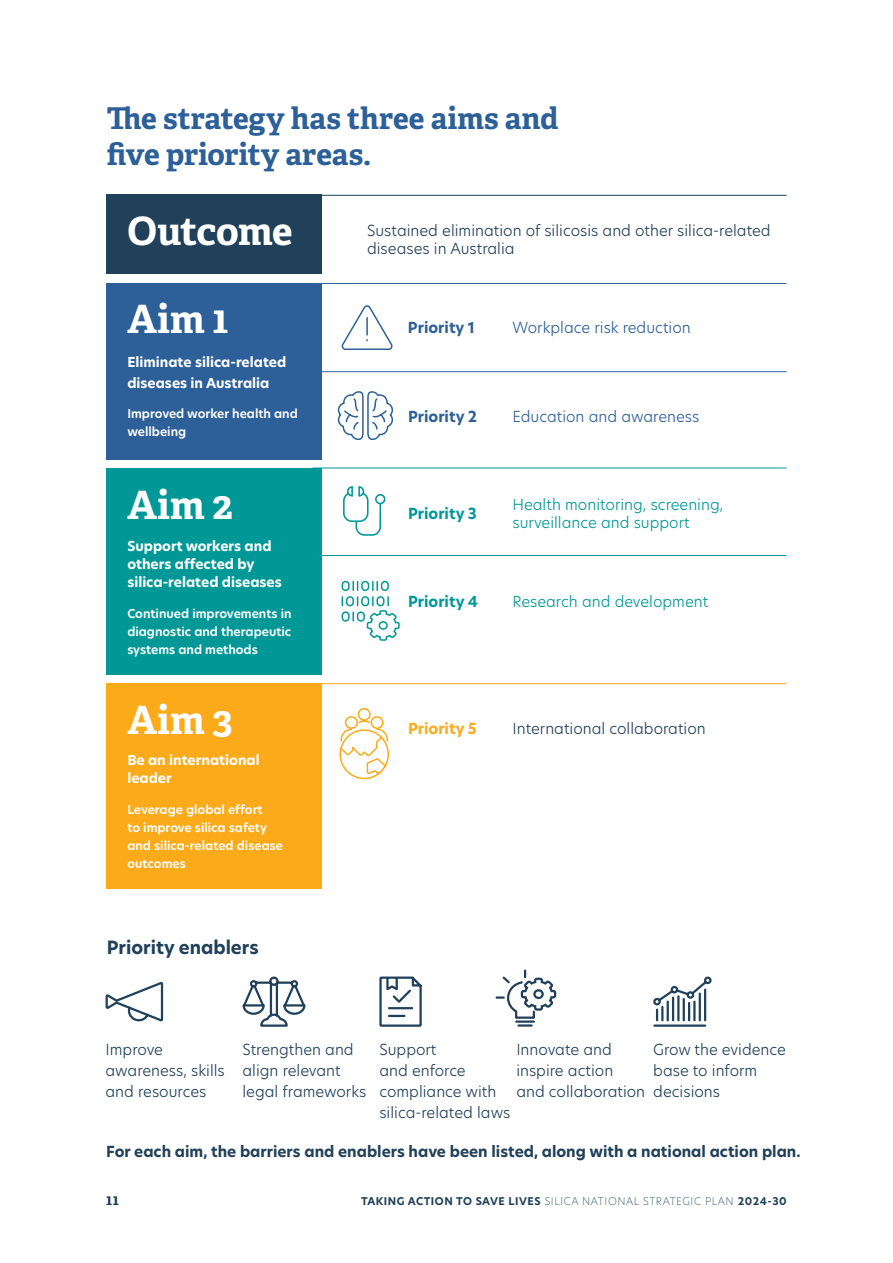
<style>
.page{position:relative;width:893px;height:1263px;background:#fff}
.page>*{position:absolute;margin:0;border:0;box-sizing:border-box;transform-origin:0 0}
.t1{font:700 39px "Adelle";color:#fff}
.t2{font:700 30px/36px "Adelle";color:#2d6098}
.t3{font:700 18px "New Hero";color:#21415a}
.t4{font:300 15px/21px "New Hero";color:#21415a}
.t5{font:700 15px "New Hero";color:#21415a}
.t6{font:300 15px/18px "New Hero";color:#009897}
.t7{font:300 15px "New Hero";color:#2d6098}
.t8{font:700 15px "New Hero";color:#2d6098}
.t9{font:700 15px "New Hero";color:#009897}
.t10{font:700 15px "New Hero";color:#fbaa19}
.t11{font:700 15px "Adelle";color:#21415a}
.t12{font:700 13.5px/18px "New Hero";color:#fff}
.t13{font:600 12px/18px "New Hero";color:#fff}
.t14{font:700 10.5px "New Hero";letter-spacing:.05em;color:#21415a}
.s1{font-weight:200}
</style>
<div class="page">
<div style="left:106px;top:283px;width:216px;height:177px;background:#2d6098"></div>
<div style="left:106px;top:195px;width:216px;height:79px;background:#21415a"></div>
<div style="left:106px;top:683px;width:216px;height:206px;background:#fbaa19"></div>
<div style="left:106px;top:468px;width:216px;height:207px;background:#009897"></div>
<div style="left:375px;top:494px;width:10px;height:10px;border:2px solid #009897;border-radius:50%"></div>
<svg style="left:343px;top:486px;width:39px;height:50px"></svg>
<hr style="left:312px;top:283px;width:474px;height:1px;background:#2d6098">
<hr style="left:313px;top:195px;width:474px;height:1px;background:#21415a">
<hr style="left:312px;top:371px;width:474px;height:1px;background:#2d6098">
<hr style="left:313px;top:468px;width:474px;height:1px;background:#009897">
<hr style="left:312px;top:555px;width:474px;height:1px;background:#009897">
<hr style="left:312px;top:683px;width:474px;height:1px;background:#fbaa19">
<svg style="left:105px;top:982px;width:59px;height:40px"></svg>
<svg style="left:337px;top:391px;width:57px;height:50px"></svg>
<svg style="left:242px;top:976px;width:64px;height:51px"></svg>
<svg style="left:379px;top:976px;width:43px;height:51px"></svg>
<svg style="left:653px;top:976px;width:59px;height:51px"></svg>
<hr style="left:516px;top:1020px;width:18px;height:3px;background:#21415a">
<hr style="left:518px;top:1024px;width:14px;height:3px;background:#21415a">
<svg style="left:497px;top:970px;width:60px;height:49px"></svg>
<div style="left:533px;top:989px;width:11px;height:10px;border:2px solid #21415a;border-radius:50%"></div>
<svg style="left:339px;top:708px;width:50px;height:72px"></svg>
<svg style="left:341px;top:305px;width:52px;height:45px"></svg>
<svg style="left:341px;top:580px;width:59px;height:61px"></svg>
<hr style="left:892px;top:0;width:1px;height:320px;background:#2d6098">
<h2 class="t2" style="left:107px;top:100px;width:453px">The strategy has three aims and five priority areas.</h2>
<h1 class="t1" style="left:128px;top:206px;width:167px">Outcome</h1>
<h1 class="t1" style="left:127px;top:295px;width:103px">Aim 1</h1>
<p class="t12" style="left:127px;top:351px;width:160px;line-height:21px">Eliminate silica-related diseases in Australia</p>
<p class="t13" style="left:127px;top:405px;width:172px">Improved worker health and wellbeing</p>
<h1 class="t1" style="left:127px;top:480px;width:107px">Aim 2</h1>
<p class="t12" style="left:127px;top:537px;width:156px">Support workers and others affected by silica-related diseases</p>
<p class="t13" style="left:127px;top:604px;width:166px;text-align:justify">Continued improvements in diagnostic and therapeutic systems and methods</p>
<h1 class="t1" style="left:127px;top:695px;width:107px">Aim 3</h1>
<p class="t12" style="left:127px;top:751px;width:134px">Be an international leader</p>
<p class="t13" style="left:127px;top:800px;width:157px">Leverage global effort<br>to improve silica safety and silica-related disease outcomes</p>
<p class="t3" style="left:107px;top:935px;width:153px">Priority enablers</p>
<p class="t4" style="left:367px;top:221px;width:405px;line-height:18px">Sustained elimination of silicosis and other silica-related diseases in Australia</p>
<p class="t8" style="left:408px;top:318px;width:69px">Priority 1</p>
<p class="t7" style="left:512px;top:318px;width:180px">Workplace risk reduction</p>
<p class="t8" style="left:408px;top:406px;width:71px">Priority 2</p>
<p class="t7" style="left:512px;top:406px;width:188px">Education and awareness</p>
<p class="t9" style="left:408px;top:503px;width:70px">Priority 3</p>
<p class="t6" style="left:512px;top:495px;width:212px">Health monitoring, screening, surveillance and support</p>
<p class="t9" style="left:408px;top:591px;width:72px">Priority 4</p>
<p class="t6" style="left:512px;top:592px;width:197px">Research and development</p>
<p class="t10" style="left:408px;top:718px;width:70px">Priority 5</p>
<p class="t4" style="left:512px;top:717px;width:195px">International collaboration</p>
<p class="t4" style="left:106px;top:1039px;width:121px">Improve awareness, skills and resources</p>
<p class="t4" style="left:242px;top:1039px;width:125px">Strengthen and align relevant legal frameworks</p>
<p class="t4" style="left:379px;top:1039px;width:132px">Support<br>and enforce compliance with silica-related laws</p>
<p class="t4" style="left:516px;top:1039px;width:130px">Innovate and inspire action and collaboration</p>
<p class="t4" style="left:653px;top:1039px;width:134px">Grow the evidence base to inform decisions</p>
<p class="t5" style="left:106px;top:1141px;width:696px">For each aim, the barriers and enablers have been listed, along with a national action plan.</p>
<p class="t14" style="left:361px;top:1194px;width:427px">TAKING ACTION TO SAVE LIVES <span class="s1">SILICA NATIONAL STRATEGIC PLAN</span> 2024-30</p>
<p class="t11" style="left:106px;top:1190px;width:14px">11</p>
</div>
